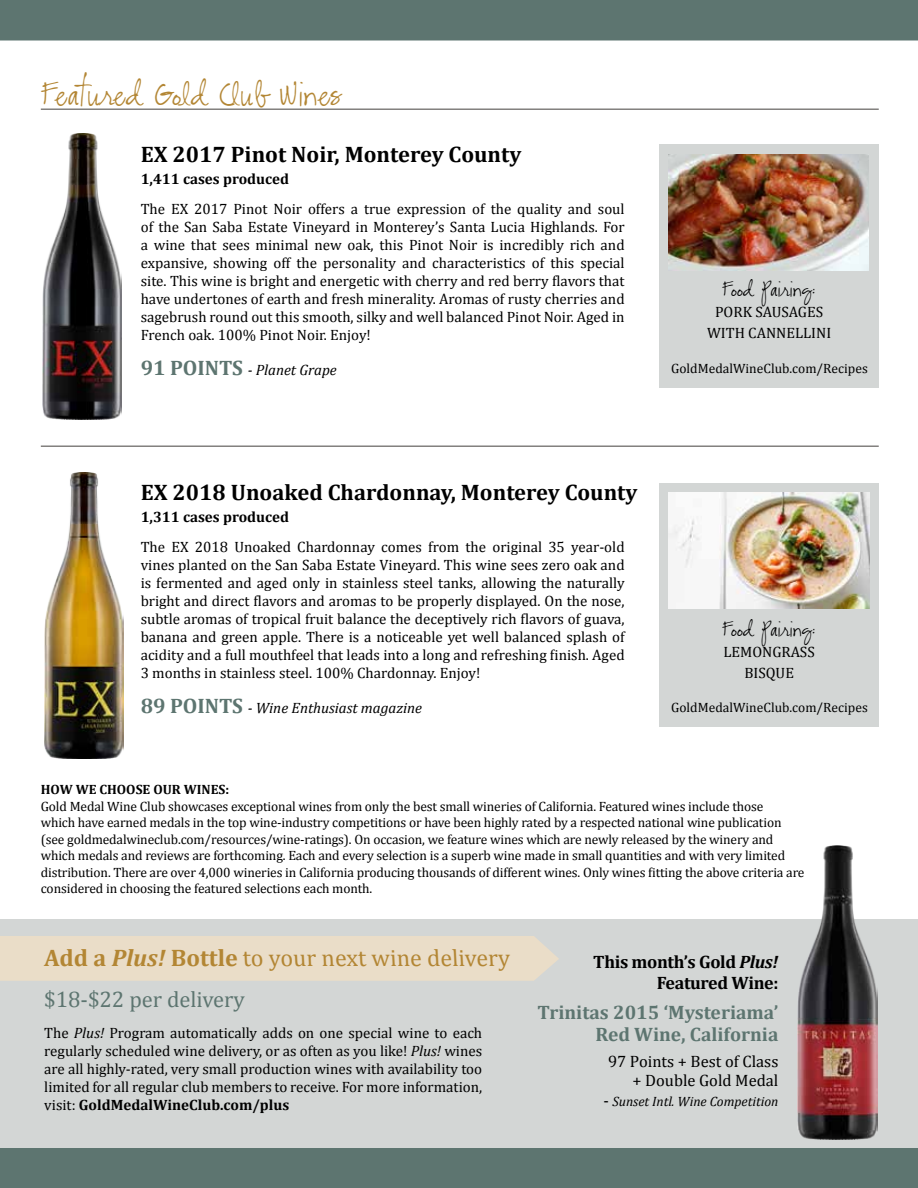
<style>
.page{position:relative;width:918px;height:1188px;background:#fff}
.page>*{position:absolute;margin:0;border:0;box-sizing:border-box;transform-origin:0 0}
.t1{font:33px "CK Alis Hand";color:#b38634}
.t2{font:24px "Cambria";color:#b38634}
.t3{font:700 22.5px "Cambria";color:#000}
.t4{font:22.5px "Cambria";color:#5d7570}
.t5{font:21px "CK Alis Hand";color:#000}
.t6{font:700 19.5px/22.5px "Cambria";color:#5d7570;text-align:right}
.t7{font:700 18px/21px "Cambria";letter-spacing:-.02em;color:#000;text-align:right}
.t8{font:16.5px/19.5px "Cambria";color:#000;text-align:right}
.t9{font:15px/18px "Cambria";color:#000;text-align:justify}
.t10{font:italic 15px "Cambria";color:#000}
.t11{font:700 15px "Cambria";color:#000}
.t12{font:13.5px/16.5px "Cambria";letter-spacing:-.01em;color:#000}
.t13{font:italic 13.5px "Cambria";color:#000}
.t14{font:700 13.5px "Cambria";color:#000}
.s1{font-weight:700;font-style:normal;font-size:21px;color:#5d7570}
.s2{font-weight:700}
.s3{font-weight:700;font-style:italic}
.s4{font-style:italic}
.s5{font-style:normal;font-size:16.5px}
</style>
<div class="page">
<div style="left:0;top:0;width:918px;height:40px;background:#5d7570"></div>
<div style="left:0;top:1148px;width:918px;height:40px;background:#5d7570"></div>
<div style="left:0;top:919px;width:918px;height:229px;background:#d3d6d5"></div>
<hr style="left:41px;top:446px;width:838px;height:1px;background:#44403e">
<div style="left:659px;top:145px;width:220px;height:243px;background:#d3d6d5"></div>
<div style="left:659px;top:483px;width:220px;height:244px;background:#d3d6d5"></div>
<div style="left:0;top:936px;width:559px;height:45px;background:#eaddc8"></div>
<hr style="left:41px;top:109px;width:838px;height:1px;background:#44403e">
<img style="left:668px;top:154px;width:201px;height:116px">
<img style="left:669px;top:492px;width:200px;height:116px">
<img style="left:42px;top:134px;width:79px;height:286px">
<img style="left:44px;top:472px;width:79px;height:286px">
<img style="left:798px;top:845px;width:79px;height:294px">
<h1 class="t1" style="left:41px;top:74px;width:301px">Featured Gold Club Wines</h1>
<h3 class="t3" style="left:141px;top:139px;width:382px">EX 2017 Pinot Noir, Monterey County</h3>
<p class="t11" style="left:141px;top:168px;width:150px">1,411 cases produced</p>
<p class="t9" style="left:141px;top:200px;width:485px">The EX 2017 Pinot Noir offers a true expression of the quality and soul of the San Saba Estate Vineyard in Monterey’s Santa Lucia Highlands. For a wine that sees minimal new oak, this Pinot Noir is incredibly rich and expansive, showing off the personality and characteristics of this special site. This wine is bright and energetic with cherry and red berry flavors that have undertones of earth and fresh minerality. Aromas of rusty cherries and sagebrush round out this smooth, silky and well balanced Pinot Noir. Aged in French oak. 100% Pinot Noir. Enjoy!</p>
<p class="t10" style="left:141px;top:359px;width:198px"><span class="s1">91 POINTS</span> - Planet Grape</p>
<h3 class="t5" style="left:722px;top:276px;width:96px">Food Pairing:</h3>
<p class="t9" style="left:707px;top:301px;width:126px;line-height:21px;text-align:center">PORK SAUSAGES<br>WITH CANNELLINI</p>
<p class="t12" style="left:671px;top:360px;width:198px">GoldMedalWineClub.com/Recipes</p>
<h3 class="t3" style="left:141px;top:477px;width:498px">EX 2018 Unoaked Chardonnay, Monterey County</h3>
<p class="t11" style="left:141px;top:507px;width:150px">1,311 cases produced</p>
<p class="t9" style="left:141px;top:538px;width:485px">The EX 2018 Unoaked Chardonnay comes from the original 35 year-old vines planted on the San Saba Estate Vineyard. This wine sees zero oak and is fermented and aged only in stainless steel tanks, allowing the naturally bright and direct flavors and aromas to be properly displayed. On the nose, subtle aromas of tropical fruit balance the deceptively rich flavors of guava, banana and green apple. There is a noticeable yet well balanced splash of acidity and a full mouthfeel that leads into a long and refreshing finish. Aged 3 months in stainless steel. 100% Chardonnay. Enjoy!</p>
<p class="t10" style="left:141px;top:697px;width:283px"><span class="s1">89 POINTS</span> - Wine Enthusiast magazine</p>
<h3 class="t5" style="left:722px;top:616px;width:96px">Food Pairing:</h3>
<p class="t9" style="left:723px;top:641px;width:93px;line-height:21px;text-align:center">LEMONGRASS<br>BISQUE</p>
<p class="t12" style="left:671px;top:699px;width:198px">GoldMedalWineClub.com/Recipes</p>
<p class="t14" style="left:41px;top:780px;width:190px">HOW WE CHOOSE OUR WINES:</p>
<p class="t12" style="left:41px;top:798px;width:765px">Gold Medal Wine Club showcases exceptional wines from only the best small wineries of California. Featured wines include those<br>which have earned medals in the top wine-industry competitions or have been highly rated by a respected national wine publication (see goldmedalwineclub.com/resources/wine-ratings). On occasion, we feature wines which are newly released by the winery and which medals and reviews are forthcoming. Each and every selection is a superb wine made in small quantities and with very limited distribution. There are over 4,000 wineries in California producing thousands of different wines. Only wines fitting the above criteria are considered in choosing the featured selections each month.</p>
<h2 class="t2" style="left:44px;top:944px;width:475px"><span class="s2">Ad d a</span> <span class="s3">Plus!</span> <span class="s2">B ottl e</span> toyournextwinedelivery</h2>
<h3 class="t4" style="left:44px;top:986px;width:202px">$18-$22 per delivery</h3>
<p class="t9" style="left:44px;top:1023px;width:439px">The <span class="s4">Plus!</span> Program automatically adds on one special wine to each regularly scheduled wine delivery, or as often as you like! <span class="s4">Plus!</span> wines are all highly-rated, very small production wines with availability too limited for all regular club members to receive. For more information, visit: <span class="s2">GoldMedalWineClub.com/plus</span></p>
<p class="t7" style="left:593px;top:950px;width:187px">This month’s Gold <span class="s4">Plus!<br></span>Featured Wine:</p>
<h3 class="t6" style="left:538px;top:1000px;width:242px">Trinitas 2015 ‘Mysteriama’<br>Red Wine, California</h3>
<p class="t8" style="left:608px;top:1051px;width:172px">97 Points + Best of Class + Double Gold Medal</p>
<p class="t13" style="left:603px;top:1092px;width:177px"><span class="s5">-</span> Sunset Intl. Wine Competition</p>
</div>
